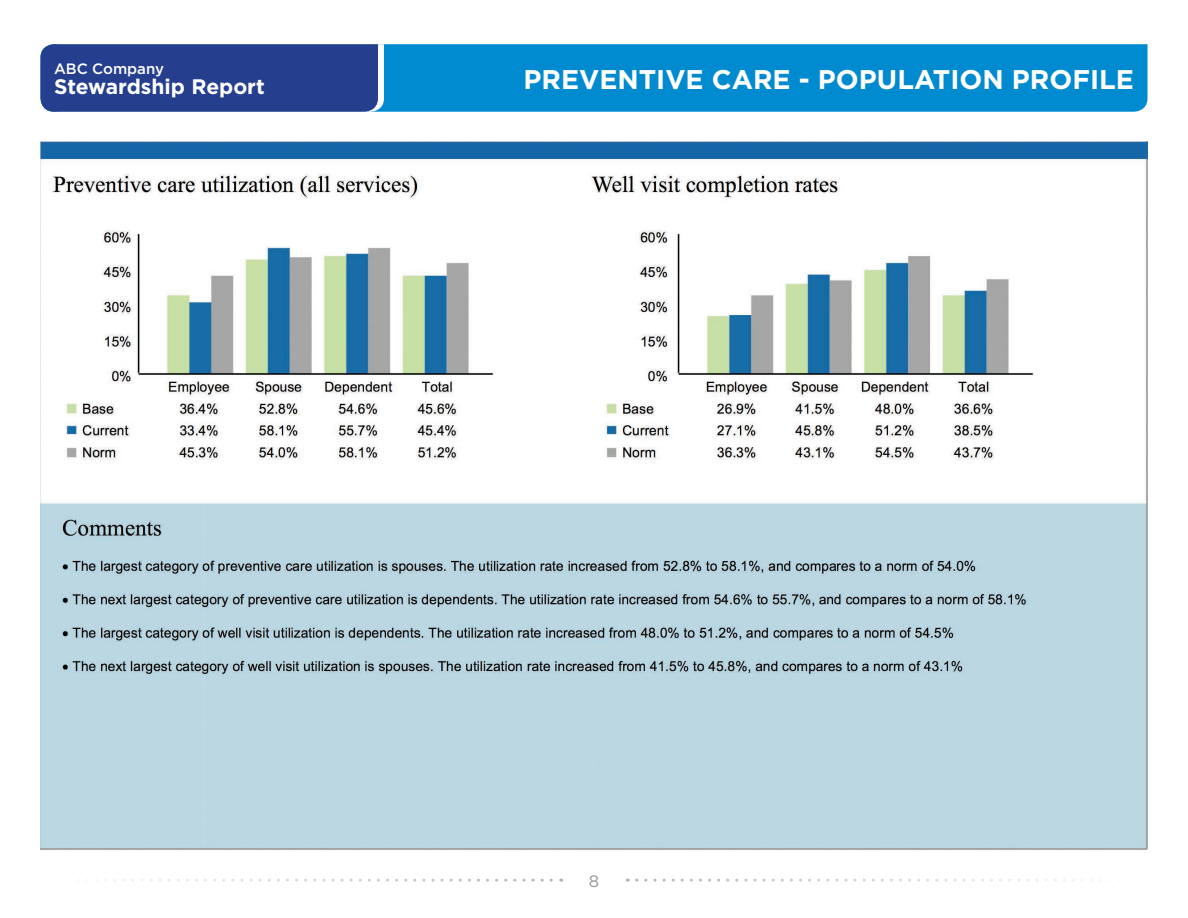
<style>
.page{position:relative;width:1188px;height:918px;background:#fff}
.page>*{position:absolute;margin:0;border:0;box-sizing:border-box;transform-origin:0 0}
.t1{font:700 27px "Gotham";color:#fff}
.t2{font:700 21px "Gotham";color:#fff}
.t3{font:16.5px "Gotham";color:#939598}
.t4{font:500 15px "Gotham";color:#fff}
</style>
<div class="page">
<div style="left:384px;top:44px;width:764px;height:68px;background:#008ad0"></div>
<div style="left:40px;top:44px;width:344px;height:68px;background:#253f8e"></div>
<svg style="left:114px;top:879px;width:448px;height:3px"></svg>
<svg style="left:627px;top:879px;width:447px;height:3px"></svg>
<img style="left:41px;top:142px;width:1106px;height:708px">
<p class="t4" style="left:54px;top:61px;width:112px">ABC Company</p>
<p class="t2" style="left:54px;top:74px;width:212px">Stewardship Report</p>
<p class="t1" style="left:524px;top:64px;width:612px">PREVENTIVE CARE - POPULATION PROFILE</p>
<p class="t3" style="left:589px;top:872px;width:12px">8</p>
</div>
